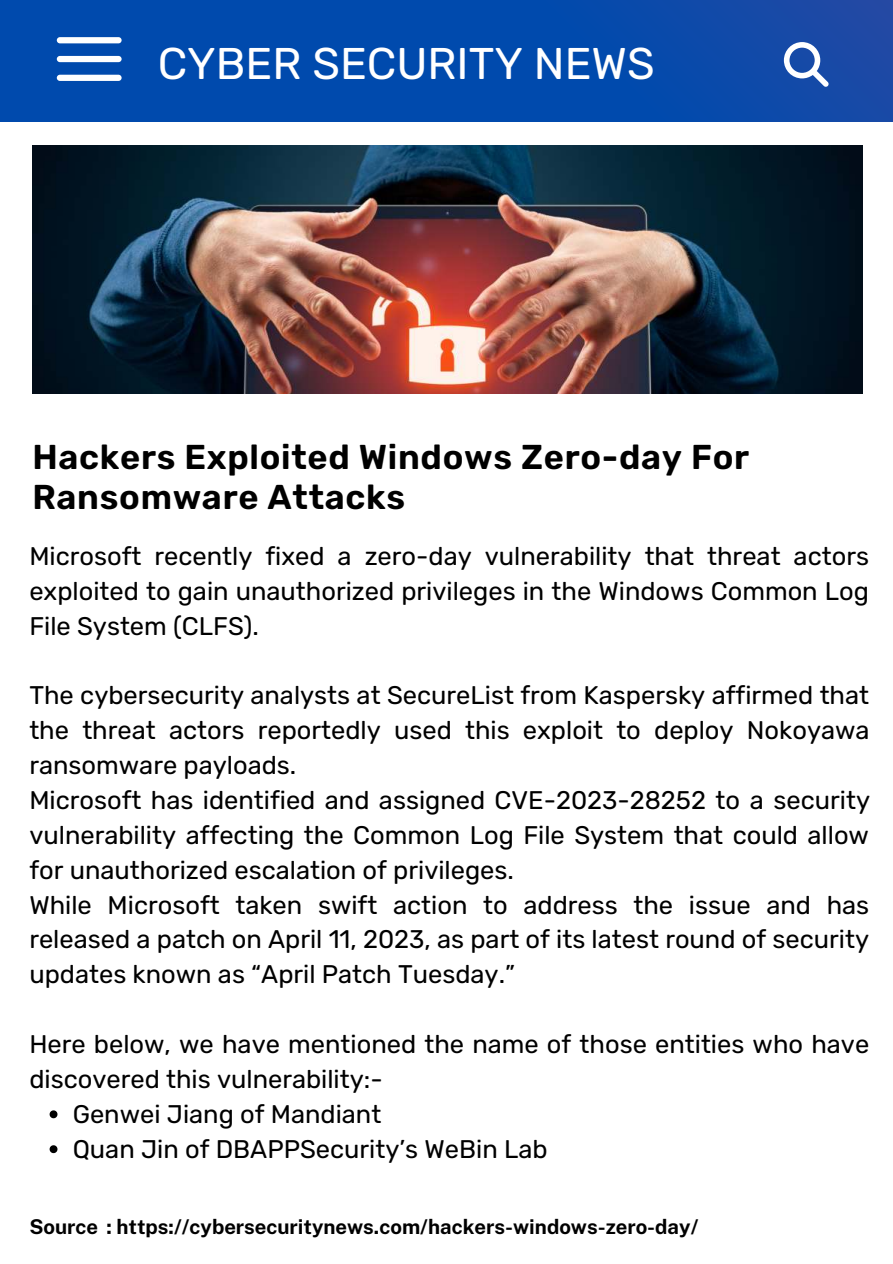
<style>
.page{position:relative;width:893px;height:1264px;background:#fff}
.page>*{position:absolute;margin:0;border:0;box-sizing:border-box;transform-origin:0 0}
.t1{font:44.4px "Rubik";color:#fff}
.t2{font:600 34.5px/40.5px "Rubik";letter-spacing:.02em;color:#000}
.t3{font:25.5px/34.8px "Rubik";color:#000}
.t4{font:700 20.4px "Public Sans";color:#000}
</style>
<div class="page">
<img style="left:32px;top:146px;width:830px;height:247px">
<div style="left:0;top:0;width:892px;height:121px;background:linear-gradient(to right,#004baf,#114aa8)"></div>
<div style="left:57px;top:37px;width:65px;height:6px;background:#fff;border-radius:3px"></div>
<div style="left:57px;top:56px;width:65px;height:6px;background:#fff;border-radius:3px"></div>
<div style="left:57px;top:75px;width:65px;height:6px;background:#fff;border-radius:3px"></div>
<svg style="left:783px;top:42px;width:45px;height:45px"></svg>
<svg style="left:50px;top:1110px;width:7px;height:8px"></svg>
<svg style="left:50px;top:1145px;width:7px;height:8px"></svg>
<h1 class="t1" style="left:158px;top:39px;width:498px">CYBER SECURITY NEWS</h1>
<h2 class="t2" style="left:32px;top:437px;width:718px">Hackers Exploited Windows Zero-day For<br>Ransomware Attacks</h2>
<p class="t3" style="left:29px;top:539px;width:841px;text-align:justify">Microsoft recently fixed a zero-day vulnerability that threat actors exploited to gain unauthorized privileges in the Windows Common Log File System (CLFS).</p>
<p class="t3" style="left:29px;top:678px;width:842px">The cybersecurity analysts at SecureList from Kaspersky affirmed that the threat actors reportedly used this exploit to deploy Nokoyawa ransomware payloads.<br>Microsoft has identified and assigned CVE-2023-28252 to a security vulnerability affecting the Common Log File System that could allow for unauthorized escalation of privileges.<br>While Microsoft taken swift action to address the issue and has released a patch on April 11, 2023, as part of its latest round of security updates known as “April Patch Tuesday.”</p>
<p class="t3" style="left:29px;top:1027px;width:841px">Here below, we have mentioned the name of those entities who have discovered this vulnerability:-</p>
<p class="t3" style="left:73px;top:1097px;width:476px">Genwei Jiang of Mandiant<br>Quan Jin of DBAPPSecurity’s WeBin Lab</p>
<p class="t4" style="left:29px;top:1212px;width:670px">Source : https://cybersecuritynews.com/hackers-windows-zero-day/</p>
</div>
